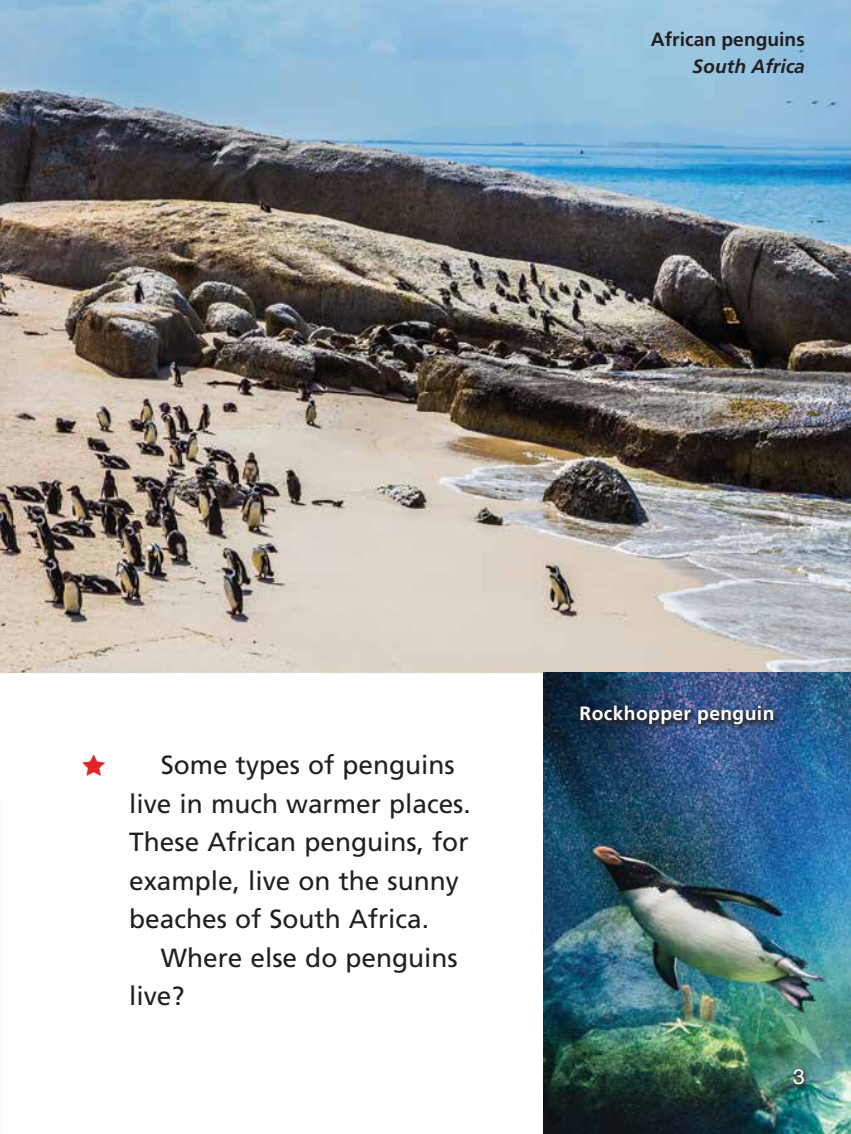
<style>
.page{position:relative;width:851px;height:1134px;background:#fff}
.page>*{position:absolute;margin:0;border:0;box-sizing:border-box;transform-origin:0 0}
.t1{font:26.25px/38.5px "Frutiger LT Std";color:#231f20}
.t2{font:21px "Helvetica";color:#fff}
.t3{font:700 19.25px "Frutiger LT Std";letter-spacing:.02em;color:#fff}
.t4{font:700 19.25px "Frutiger LT Std";color:#231f20}
.t5{font:italic 700 19.25px "Frutiger LT Std";color:#231f20}
</style>
<div class="page">
<img style="left:0;top:0;width:850px;height:673px">
<img style="left:543px;top:673px;width:307px;height:461px">
<div style="left:575px;top:703px;width:203px;height:29px;background:#231f20;opacity:.75"></div>
<div style="left:789px;top:1067px;width:20px;height:24px;background:#231f20;opacity:.75"></div>
<p class="t4" style="left:651px;top:28px;width:155px">African penguins</p>
<p class="t5" style="left:692px;top:55px;width:114px">South Africa</p>
<p class="t1" style="left:129px;top:746px;width:343px;text-indent:32px">Some types of penguins live in much warmer places.<br>These African penguins, for example, live on the sunny beaches of South Africa.</p>
<p class="t1" style="left:129px;top:938px;width:330px;text-indent:32px">Where else do penguins live?</p>
<p class="t3" style="left:579px;top:702px;width:196px">Rockhopper penguin</p>
<p class="t2" style="left:793px;top:1060px;width:13px">3</p>
</div>
